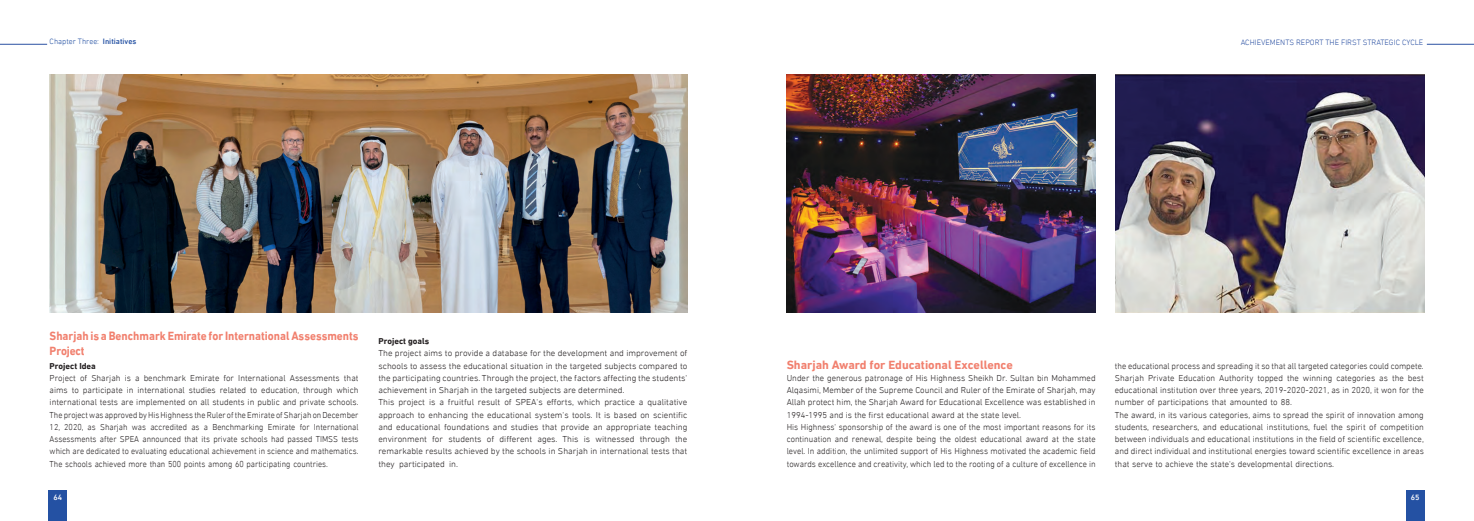
<style>
.page{position:relative;width:1474px;height:521px;background:#fff}
.page>*{position:absolute;margin:0;border:0;box-sizing:border-box;transform-origin:0 0}
.عنوان_فرعي-2{font:700 12.25px/14.7px "DIN Next LT Arabic";color:#f1806e;scale:.92 1}
.Text{font:700 12.25px "DIN Next LT Arabic";color:#f1806e}
.Text-2{font:300 8.75px/12.2px "DIN Next LT Arabic";color:#231f20;text-align:justify}
.Text-3{font:300 8.75px/12.2px "DIN Next LT Arabic";color:#231f20;text-align:justify;scale:.94 1}
.عنوان_فرعي-2-2{font:700 8.75px "DIN Next LT Arabic";color:#231f20}
.t1{font:300 7.88px "DIN Next LT Arabic";color:#2b51a3}
.t2{font:300 7.88px "DIN Next LT Arabic";color:#2451a3}
.t3{font:500 7.88px "DIN Next LT Arabic";color:#fff}
.s1{font-weight:500}
</style>
<div class="page">
<img style="left:50px;top:74px;width:637px;height:239px">
<img style="left:1115px;top:75px;width:309px;height:237px">
<img style="left:786px;top:74px;width:309px;height:239px">
<div style="left:1405px;top:490px;width:19px;height:31px;background:#2451a3"></div>
<div style="left:48px;top:490px;width:19px;height:31px;background:#2451a3"></div>
<hr style="left:0;top:44px;width:47px;height:1px;background:#2b51a3">
<hr style="left:1426px;top:44px;width:47px;height:1px;background:#2b51a3">
<p class="t2" style="left:50px;top:37px;width:88px">Chapter Three: <span class="s1">Initiatives</span></p>
<p class="t1" style="left:1240px;top:37px;width:184px">ACHIEVEMENTS REPORT THE FIRST STRATEGIC CYCLE</p>
<p class="عنوان_فرعي-2" style="left:50px;top:329px;width:337px">Sharjah is a Benchmark Emirate for International Assessments<br>Project</p>
<p class="عنوان_فرعي-2-2" style="left:50px;top:360px;width:48px">Project Idea</p>
<p class="Text-2" style="left:50px;top:372px;width:310px">Project of Sharjah is a benchmark Emirate for International Assessments that aims to participate in international studies related to education, through which international tests are implemented on all students in public and private schools.</p>
<p class="Text-3" style="left:50px;top:408px;width:330px">The project was approved by His Highness the Ruler of the Emirate of Sharjah on December 12, 2020, as Sharjah was accredited as a Benchmarking Emirate for International Assessments after SPEA announced that its private schools had passed TIMSS tests which are dedicated to evaluating educational achievement in science and mathematics.<br>The schools achieved more than 500 points among 60 participating countries.</p>
<p class="عنوان_فرعي-2-2" style="left:378px;top:336px;width:52px">Project goals</p>
<p class="Text-2" style="left:378px;top:347px;width:310px">The project aims to provide a database for the development and improvement of schools to assess the educational situation in the targeted subjects compared to the participating countries. Through the project, the factors affecting the students' achievement in Sharjah in the targeted subjects are determined.</p>
<p class="Text-2" style="left:378px;top:396px;width:310px">This project is a fruitful result of SPEA's efforts, which practice a qualitative approach to enhancing the educational system's tools. It is based on scientific and educational foundations and studies that provide an appropriate teaching environment for students of different ages. This is witnessed through the remarkable results achieved by the schools in Sharjah in international tests that they participated in.</p>
<p class="Text" style="left:786px;top:357px;width:228px">Sharjah Award for Educational Excellence</p>
<p class="Text-2" style="left:786px;top:372px;width:310px">Under the generous patronage of His Highness Sheikh Dr. Sultan bin Mohammed Alqasimi, Member of the Supreme Council and Ruler of the Emirate of Sharjah, may Allah protect him, the Sharjah Award for Educational Excellence was established in 1994-1995 and is the first educational award at the state level.</p>
<p class="Text-2" style="left:786px;top:421px;width:310px">His Highness' sponsorship of the award is one of the most important reasons for its continuation and renewal, despite being the oldest educational award at the state level. In addition, the unlimited support of His Highness motivated the academic field towards excellence and creativity, which led to the rooting of a culture of excellence in</p>
<p class="Text-2" style="left:1114px;top:359px;width:310px">the educational process and spreading it so that all targeted categories could compete.</p>
<p class="Text-2" style="left:1114px;top:372px;width:310px">Sharjah Private Education Authority topped the winning categories as the best educational institution over three years, 2019-2020-2021, as in 2020, it won for the number of participations that amounted to 88.</p>
<p class="Text-2" style="left:1114px;top:408px;width:310px">The award, in its various categories, aims to spread the spirit of innovation among students, researchers, and educational institutions, fuel the spirit of competition between individuals and educational institutions in the field of scientific excellence, and direct individual and institutional energies toward scientific excellence in areas that serve to achieve the state's developmental directions.</p>
<p class="t3" style="left:53px;top:492px;width:10px">64</p>
<p class="t3" style="left:1410px;top:492px;width:10px">65</p>
</div>
